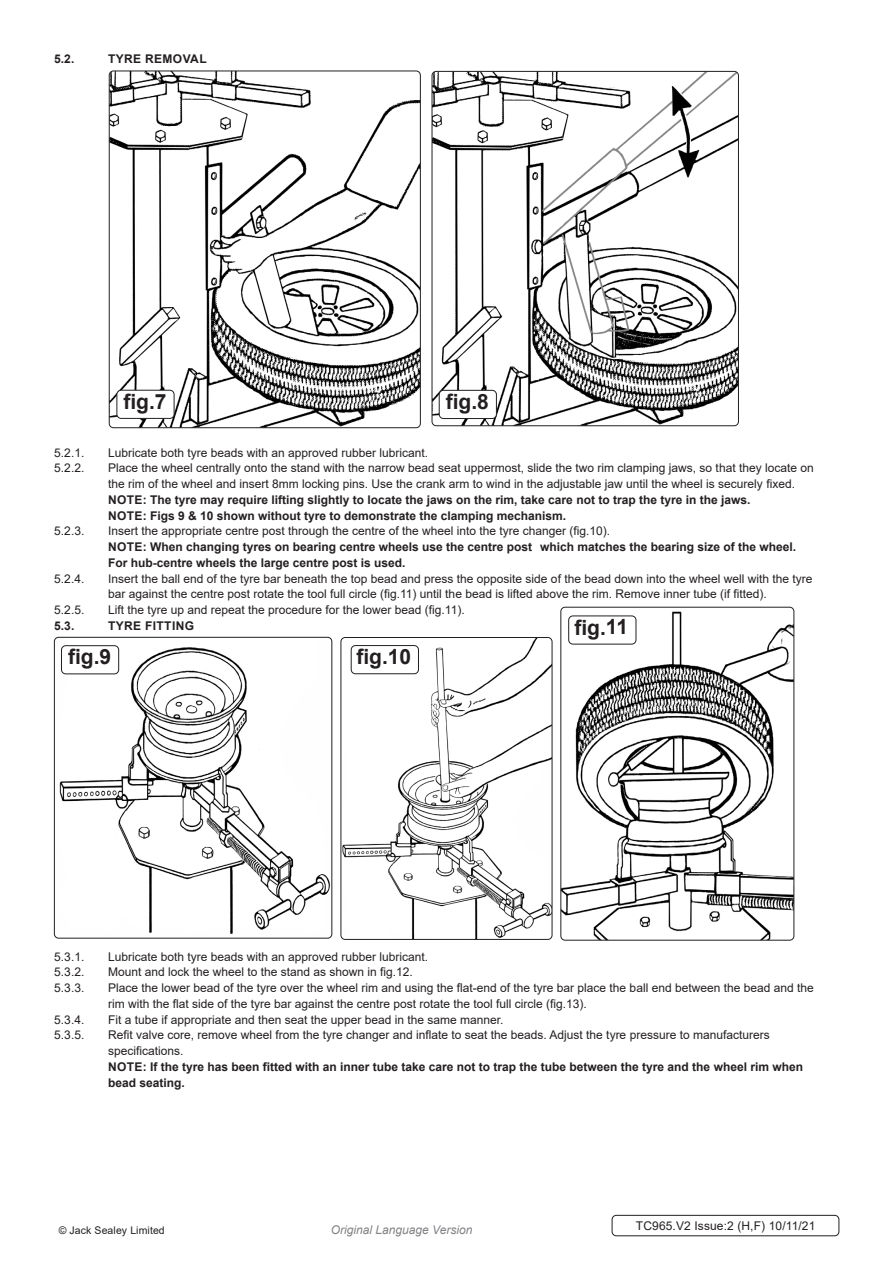
<style>
.page{position:relative;width:893px;height:1263px;background:#fff}
.page>*{position:absolute;margin:0;border:0;box-sizing:border-box;transform-origin:0 0}
.t1{font:700 21px "Arial";color:#231f20}
.Body__Footer{font:12px/15.8px "Arial";color:#231f20}
.Body{font:700 12px/15.8px "Arial";color:#231f20}
.t2{font:italic 12px "Arial";color:#808285}
.Body-2{font:700 12px "Arial";letter-spacing:.035em;color:#231f20}
.Body__Justified__7pt{font:10.5px "Arial";letter-spacing:.01em;color:#231f20}
</style>
<div class="page">
<img style="left:109px;top:71px;width:311px;height:357px">
<div style="left:109px;top:71px;width:312px;height:357px;border:1px solid #231f20;border-radius:4px"></div>
<img style="left:561px;top:607px;width:233px;height:333px">
<div style="left:560px;top:607px;width:234px;height:333px;border:1px solid #231f20;border-radius:4px"></div>
<img style="left:341px;top:637px;width:211px;height:302px">
<div style="left:341px;top:637px;width:211px;height:303px;border:1px solid #231f20;border-radius:4px"></div>
<img style="left:54px;top:637px;width:278px;height:301px">
<div style="left:54px;top:637px;width:278px;height:301px;border:1px solid #231f20;border-radius:4px"></div>
<img style="left:432px;top:71px;width:306px;height:355px">
<div style="left:432px;top:71px;width:307px;height:355px;border:1px solid #231f20;border-radius:4px"></div>
<div style="left:439px;top:390px;width:57px;height:28px;background:#fff;border-radius:4px"></div>
<div style="left:439px;top:390px;width:58px;height:29px;border:1px solid #231f20;border-radius:4px"></div>
<div style="left:117px;top:390px;width:57px;height:28px;background:#fff;border-radius:4px"></div>
<div style="left:117px;top:390px;width:57px;height:29px;border:1px solid #231f20;border-radius:4px"></div>
<div style="left:61px;top:646px;width:58px;height:28px;background:#fff;border-radius:4px"></div>
<div style="left:61px;top:645px;width:58px;height:29px;border:1px solid #231f20;border-radius:4px"></div>
<div style="left:351px;top:645px;width:67px;height:29px;background:#fff;border-radius:4px"></div>
<div style="left:351px;top:645px;width:68px;height:29px;border:1px solid #231f20;border-radius:4px"></div>
<div style="left:569px;top:616px;width:67px;height:28px;background:#fff;border-radius:4px"></div>
<div style="left:568px;top:615px;width:68px;height:29px;border:1px solid #231f20;border-radius:4px"></div>
<div style="left:612px;top:1215px;width:227px;height:21px;border:1px solid #231f20;border-radius:4px"></div>
<p class="Body" style="left:54px;top:51px;width:22px">5.2.</p>
<p class="Body-2" style="left:108px;top:50px;width:100px">TYRE REMOVAL</p>
<p class="t1" style="left:123px;top:387px;width:45px">fig.7</p>
<p class="t1" style="left:446px;top:387px;width:45px">fig.8</p>
<p class="Body__Footer" style="left:54px;top:444px;width:32px">5.2.1.</p>
<p class="Body__Footer" style="left:108px;top:444px;width:322px">Lubricate both tyre beads with an approved rubber lubricant.</p>
<p class="Body__Footer" style="left:54px;top:460px;width:32px">5.2.2.</p>
<p class="Body__Footer" style="left:108px;top:460px;width:707px">Place the wheel centrally onto the stand with the narrow bead seat uppermost, slide the two rim clamping jaws, so that they locate on the rim of the wheel and insert 8mm locking pins. Use the crank arm to wind in the adjustable jaw until the wheel is securely fixed.</p>
<p class="Body" style="left:108px;top:492px;width:644px">NOTE: The tyre may require lifting slightly to locate the jaws on the rim, take care not to trap the tyre in the jaws.</p>
<p class="Body" style="left:108px;top:508px;width:460px">NOTE: Figs 9 &amp; 10 shown without tyre to demonstrate the clamping mechanism.</p>
<p class="Body__Footer" style="left:54px;top:523px;width:32px">5.2.3.</p>
<p class="Body__Footer" style="left:108px;top:523px;width:504px">Insert the appropriate centre post through the centre of the wheel into the tyre changer (fig.10).</p>
<p class="Body" style="left:108px;top:539px;width:690px">NOTE: When changing tyres on bearing centre wheels use the centre post which matches the bearing size of the wheel.</p>
<p class="Body" style="left:108px;top:555px;width:299px">For hub-centre wheels the large centre post is used.</p>
<p class="Body__Footer" style="left:54px;top:570px;width:32px">5.2.4.</p>
<p class="Body__Footer" style="left:108px;top:570px;width:706px">Insert the ball end of the tyre bar beneath the top bead and press the opposite side of the bead down into the wheel well with the tyre bar against the centre post rotate the tool full circle (fig.11) until the bead is lifted above the rim. Remove inner tube (if fitted).</p>
<p class="Body__Footer" style="left:54px;top:602px;width:32px">5.2.5.</p>
<p class="Body__Footer" style="left:108px;top:602px;width:358px">Lift the tyre up and repeat the procedure for the lower bead (fig.11).</p>
<p class="Body" style="left:54px;top:618px;width:22px">5.3.</p>
<p class="Body-2" style="left:108px;top:617px;width:88px">TYRE FITTING</p>
<p class="t1" style="left:574px;top:612px;width:55px">fig.11</p>
<p class="t1" style="left:68px;top:642px;width:45px">fig.9</p>
<p class="t1" style="left:356px;top:642px;width:56px">fig.10</p>
<p class="Body__Footer" style="left:54px;top:948px;width:32px">5.3.1.</p>
<p class="Body__Footer" style="left:108px;top:948px;width:322px">Lubricate both tyre beads with an approved rubber lubricant.</p>
<p class="Body__Footer" style="left:54px;top:964px;width:32px">5.3.2.</p>
<p class="Body__Footer" style="left:108px;top:964px;width:306px">Mount and lock the wheel to the stand as shown in fig.12.</p>
<p class="Body__Footer" style="left:54px;top:980px;width:32px">5.3.3.</p>
<p class="Body__Footer" style="left:108px;top:980px;width:707px">Place the lower bead of the tyre over the wheel rim and using the flat-end of the tyre bar place the ball end between the bead and the rim with the flat side of the tyre bar against the centre post rotate the tool full circle (fig.13).</p>
<p class="Body__Footer" style="left:54px;top:1011px;width:32px">5.3.4.</p>
<p class="Body__Footer" style="left:108px;top:1011px;width:397px">Fit a tube if appropriate and then seat the upper bead in the same manner.</p>
<p class="Body__Footer" style="left:54px;top:1027px;width:32px">5.3.5.</p>
<p class="Body__Footer" style="left:108px;top:1027px;width:663px">Refit valve core, remove wheel from the tyre changer and inflate to seat the beads. Adjust the tyre pressure to manufacturers specifications.</p>
<p class="Body" style="left:108px;top:1059px;width:696px">NOTE: If the tyre has been fitted with an inner tube take care not to trap the tube between the tyre and the wheel rim when bead seating.</p>
<p class="Body__Justified__7pt" style="left:59px;top:1223px;width:108px">© Jack Sealey Limited</p>
<p class="t2" style="left:331px;top:1222px;width:143px">Original Language Version</p>
<p class="Body__Footer" style="left:636px;top:1218px;width:181px">TC965.V2 Issue:2 (H,F) 10/11/21</p>
</div>
